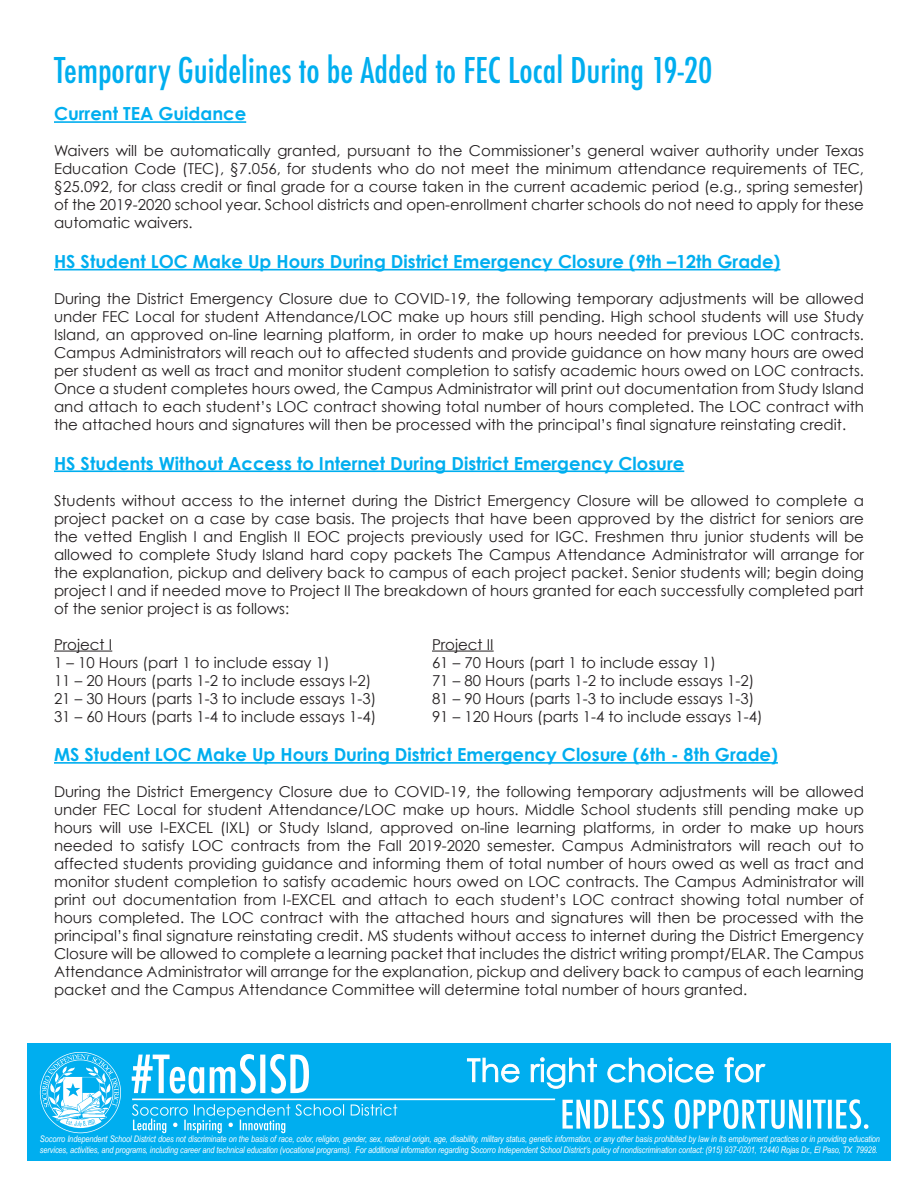
<style>
.page{position:relative;width:918px;height:1188px;background:#fff}
.page>*{position:absolute;margin:0;border:0;box-sizing:border-box;transform-origin:0 0}
.t1{font:500 condensed 34.5px "Futura";color:#00aeef}
.t2{font:700 18px "Century Gothic";color:#00aeef}
.t3{font:15px/18px "Century Gothic";color:#231f20;text-align:justify}
.t4{font:italic 9px/10.8px "Arial Narrow";letter-spacing:-.01em;color:#fff}
</style>
<div class="page">
<div style="left:27px;top:1043px;width:864px;height:118px;background:#00aeef"></div>
<hr style="left:54px;top:121px;width:192px;height:2px;background:#00aeef">
<hr style="left:54px;top:269px;width:726px;height:1px;background:#00aeef">
<hr style="left:54px;top:470px;width:630px;height:2px;background:#00aeef">
<hr style="left:54px;top:651px;width:58px;height:1px;background:#231f20">
<hr style="left:432px;top:651px;width:62px;height:1px;background:#231f20">
<hr style="left:54px;top:762px;width:724px;height:2px;background:#00aeef">
<svg style="left:467px;top:1058px;width:298px;height:31px"></svg>
<svg style="left:563px;top:1099px;width:305px;height:30px"></svg>
<svg style="left:132px;top:1054px;width:177px;height:40px"></svg>
<hr style="left:132px;top:1099px;width:423px;height:1px;background:#fff">
<svg style="left:132px;top:1104px;width:265px;height:29px"></svg>
<svg style="left:40px;top:1052px;width:81px;height:81px"></svg>
<p class="t1" style="left:54px;top:48px;width:660px">Temporary Guidelines to be Added to FEC Local During 19-20</p>
<p class="t2" style="left:54px;top:103px;width:194px">Current TEA Guidance</p>
<p class="t3" style="left:54px;top:142px;width:812px">Waivers will be automatically granted, pursuant to the Commissioner’s general waiver authority under Texas Education Code (TEC), §7.056, for students who do not meet the minimum attendance requirements of TEC, §25.092, for class credit or final grade for a course taken in the current academic period (e.g., spring semester) of the 2019-2020 school year. School districts and open-enrollment charter schools do not need to apply for these automatic waivers.</p>
<p class="t2" style="left:54px;top:250px;width:728px">HS Student LOC Make Up Hours During District Emergency Closure (9th –12th Grade)</p>
<p class="t3" style="left:54px;top:289px;width:812px">During the District Emergency Closure due to COVID-19, the following temporary adjustments will be allowed under FEC Local for student Attendance/LOC make up hours still pending. High school students will use Study Island, an approved on-line learning platform, in order to make up hours needed for previous LOC contracts.<br>Campus Administrators will reach out to affected students and provide guidance on how many hours are owed per student as well as tract and monitor student completion to satisfy academic hours owed on LOC contracts.<br>Once a student completes hours owed, the Campus Administrator will print out documentation from Study Island and attach to each student’s LOC contract showing total number of hours completed. The LOC contract with the attached hours and signatures will then be processed with the principal’s final signature reinstating credit.</p>
<p class="t2" style="left:54px;top:452px;width:632px">HS Students Without Access to Internet During District Emergency Closure</p>
<p class="t3" style="left:54px;top:491px;width:812px">Students without access to the internet during the District Emergency Closure will be allowed to complete a project packet on a case by case basis. The projects that have been approved by the district for seniors are the vetted English I and English II EOC projects previously used for IGC. Freshmen thru junior students will be allowed to complete Study Island hard copy packets The Campus Attendance Administrator will arrange for the explanation, pickup and delivery back to campus of each project packet. Senior students will; begin doing project I and if needed move to Project II The breakdown of hours granted for each successfully completed part of the senior project is as follows:</p>
<p class="t3" style="left:54px;top:635px;width:60px">Project I</p>
<p class="t3" style="left:432px;top:635px;width:63px">Project II</p>
<p class="t3" style="left:54px;top:653px;width:277px">1 – 10 Hours (part 1 to include essay 1)</p>
<p class="t3" style="left:432px;top:653px;width:286px">61 – 70 Hours (part 1 to include essay 1)</p>
<p class="t3" style="left:54px;top:671px;width:319px">11 – 20 Hours (parts 1-2 to include essays I-2)</p>
<p class="t3" style="left:432px;top:671px;width:324px">71 – 80 Hours (parts 1-2 to include essays 1-2)</p>
<p class="t3" style="left:54px;top:689px;width:324px">21 – 30 Hours (parts 1-3 to include essays 1-3)</p>
<p class="t3" style="left:432px;top:689px;width:324px">81 – 90 Hours (parts 1-3 to include essays 1-3)</p>
<p class="t3" style="left:54px;top:707px;width:324px">31 – 60 Hours (parts 1-4 to include essays 1-4)</p>
<p class="t3" style="left:432px;top:707px;width:332px">91 – 120 Hours (parts 1-4 to include essays 1-4)</p>
<p class="t2" style="left:54px;top:743px;width:725px">MS Student LOC Make Up Hours During District Emergency Closure (6th - 8th Grade)</p>
<p class="t3" style="left:54px;top:783px;width:812px">During the District Emergency Closure due to COVID-19, the following temporary adjustments will be allowed under FEC Local for student Attendance/LOC make up hours. Middle School students still pending make up hours will use I-EXCEL (IXL) or Study Island, approved on-line learning platforms, in order to make up hours needed to satisfy LOC contracts from the Fall 2019-2020 semester. Campus Administrators will reach out to affected students providing guidance and informing them of total number of hours owed as well as tract and monitor student completion to satisfy academic hours owed on LOC contracts. The Campus Administrator will print out documentation from I-EXCEL and attach to each student’s LOC contract showing total number of hours completed. The LOC contract with the attached hours and signatures will then be processed with the principal’s final signature reinstating credit. MS students without access to internet during the District Emergency Closure will be allowed to complete a learning packet that includes the district writing prompt/ELAR. The Campus Attendance Administrator will arrange for the explanation, pickup and delivery back to campus of each learning packet and the Campus Attendance Committee will determine total number of hours granted.</p>
<p class="t4" style="left:40px;top:1134px;width:842px">Socorro Independent School District does not discriminate on the basis of race, color, religion, gender, sex, national origin, age, disability, military status, genetic information, or any other basis prohibited by law in its employment practices or in providing education services, activities, and programs, including career and technical education (vocational programs). For additional information regarding Socorro Independent School District’s policy of nondiscrimination contact: (915) 937-0201, 12440 Rojas Dr., El Paso, TX 79928.</p>
</div>
